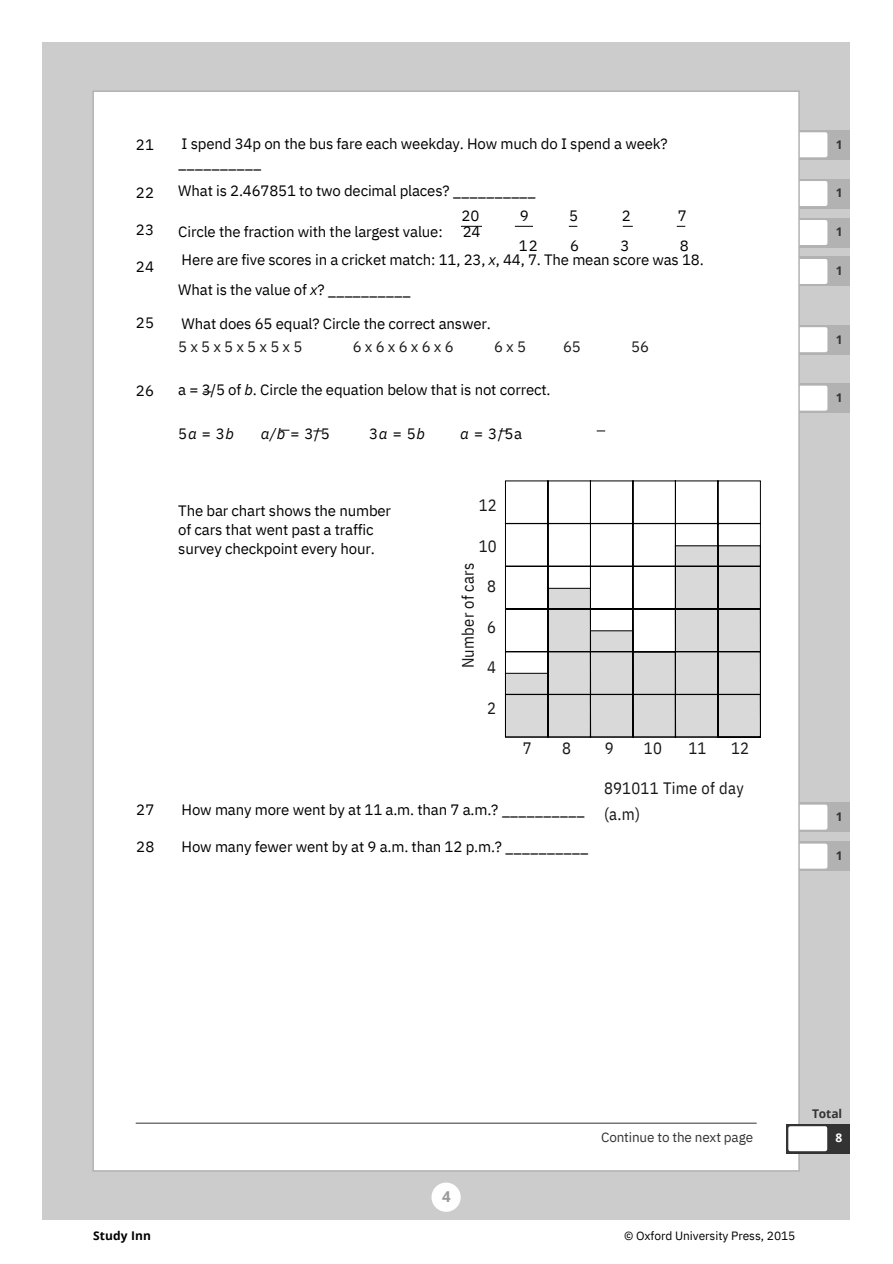
<style>
.page{position:relative;width:893px;height:1264px;background:#fff}
.page>*{position:absolute;margin:0;border:0;box-sizing:border-box;transform-origin:0 0}
.t1{font:16.5px/25.8px "IBM Plex Sans Cond";letter-spacing:.015em;color:#171615}
.t2{font:15px/19px "IBM Plex Sans";letter-spacing:-.01em;color:#000}
.t3{font:15px "IBM Plex Sans";letter-spacing:.215em;color:#191919}
.t4{font:700 15px "Open Sans";color:#999}
.t5{font:13.5px "IBM Plex Sans";letter-spacing:-.01em;color:#333}
.t6{font:12px "IBM Plex Sans";letter-spacing:-.005em;color:#000}
.t7{font:700 12px "Open Sans";letter-spacing:-.005em;color:#333}
.t8{font:700 12px "Open Sans";letter-spacing:.01em;color:#000}
.t9{font:700 12px "Open Sans";color:#fff}
.s1{font-style:italic}
</style>
<div class="page">
<div style="left:42px;top:42px;width:807px;height:1177px;background:#ccc"></div>
<div style="left:784px;top:841px;width:65px;height:29px;background:#b2b2b2"></div>
<svg style="left:799px;top:843px;width:28px;height:25px"></svg>
<div style="left:784px;top:130px;width:65px;height:29px;background:#b2b2b2"></div>
<svg style="left:799px;top:132px;width:28px;height:25px"></svg>
<div style="left:784px;top:179px;width:65px;height:29px;background:#b2b2b2"></div>
<svg style="left:799px;top:181px;width:28px;height:25px"></svg>
<div style="left:784px;top:218px;width:65px;height:29px;background:#b2b2b2"></div>
<svg style="left:799px;top:220px;width:28px;height:25px"></svg>
<div style="left:784px;top:257px;width:65px;height:29px;background:#b2b2b2"></div>
<svg style="left:799px;top:259px;width:28px;height:25px"></svg>
<div style="left:784px;top:325px;width:65px;height:29px;background:#b2b2b2"></div>
<svg style="left:799px;top:327px;width:28px;height:25px"></svg>
<div style="left:784px;top:802px;width:65px;height:29px;background:#b2b2b2"></div>
<svg style="left:799px;top:804px;width:28px;height:25px"></svg>
<div style="left:784px;top:383px;width:65px;height:30px;background:#b2b2b2"></div>
<svg style="left:799px;top:385px;width:28px;height:25px"></svg>
<div style="left:93px;top:91px;width:706px;height:1079px;background:#fff"></div>
<div style="left:431px;top:1182px;width:29px;height:29px;background:#fff;border-radius:50%"></div>
<svg style="left:461px;top:226px;width:21px;height:1px"></svg>
<svg style="left:515px;top:226px;width:18px;height:1px"></svg>
<svg style="left:504px;top:480px;width:257px;height:257px"></svg>
<hr style="left:136px;top:1122px;width:620px;height:1px;background:#333">
<div style="left:786px;top:1124px;width:63px;height:29px;background:#333"></div>
<div style="left:788px;top:1126px;width:39px;height:25px;background:#fff;border-radius:2px"></div>
<p class="t2" style="left:136px;top:134px;width:20px">21</p>
<p class="t2" style="left:136px;top:183px;width:20px">22</p>
<p class="t2" style="left:136px;top:220px;width:20px">23</p>
<p class="t2" style="left:136px;top:257px;width:20px">24</p>
<p class="t2" style="left:136px;top:313px;width:20px">25</p>
<p class="t2" style="left:136px;top:381px;width:20px">26</p>
<p class="t2" style="left:136px;top:799px;width:20px">27</p>
<p class="t2" style="left:136px;top:837px;width:20px">28</p>
<p class="t2" style="left:178px;top:134px;width:491px">I spend 34p on the bus fare each weekday. How much do I spend a week? __________</p>
<p class="t2" style="left:461px;top:178px;width:76px;line-height:24.8px;text-indent:-283px">What is 2.467851 to two decimal places? __________<br>20</p>
<p class="t2" style="left:519px;top:206px;width:10px">9</p>
<p class="t2" style="left:569px;top:206px;width:10px">5</p>
<p class="t2" style="left:621px;top:206px;width:10px">2</p>
<p class="t2" style="left:677px;top:206px;width:10px">7</p>
<p class="t2" style="left:178px;top:222px;width:266px">Circle the fraction with the largest value:</p>
<p class="t2" style="left:463px;top:222px;width:19px">24</p>
<p class="t2" style="left:182px;top:239px;width:523px;line-height:13.5px;text-indent:498px">8<br>Here are five scores in a cricket match: 11, 23, <span class="s1">x</span>, 44, 7. The mean score was 18.</p>
<p class="t2" style="left:178px;top:280px;width:234px">What is the value of <span class="s1">x</span>? __________</p>
<p class="t2" style="left:182px;top:314px;width:311px">What does 65 equal? Circle the correct answer.</p>
<p class="t3" style="left:178px;top:336px;width:125px">5x5x5x5x5x5</p>
<p class="t3" style="left:353px;top:336px;width:102px">6x6x6x6x6</p>
<p class="t3" style="left:494px;top:336px;width:33px">6x5</p>
<p class="t3" style="left:563px;top:336px;width:19px">65</p>
<p class="t3" style="left:631px;top:336px;width:19px">56</p>
<p class="t2" style="left:178px;top:380px;width:374px">a = 3/5 of <span class="s1">b</span>. Circle the equation below that is not correct.</p>
<p class="t2" style="left:178px;top:424px;width:57px">5<span class="s1">a</span> = 3<span class="s1">b</span></p>
<p class="t2" style="left:261px;top:424px;width:70px"><span class="s1">a/b</span> = 3/5</p>
<p class="t2" style="left:369px;top:424px;width:57px">3<span class="s1">a</span> = 5<span class="s1">b</span></p>
<p class="t2" style="left:460px;top:424px;width:63px"><span class="s1">a</span> = 3/5a</p>
<p class="t2" style="left:519px;top:236px;width:20px">12</p>
<p class="t2" style="left:570px;top:236px;width:10px">6</p>
<p class="t2" style="left:620px;top:236px;width:10px">3</p>
<p class="t2" style="left:178px;top:500px;width:214px">The bar chart shows the number of cars that went past a traffic survey checkpoint every hour.</p>
<p class="t1" style="left:478px;top:492px;width:20px">12</p>
<p class="t1" style="left:478px;top:533px;width:20px">10</p>
<p class="t1" style="left:487px;top:573px;width:10px">8</p>
<p class="t1" style="left:487px;top:613px;width:10px">6</p>
<p class="t1" style="left:487px;top:654px;width:10px">4</p>
<p class="t1" style="left:487px;top:694px;width:10px">2</p>
<p class="t1" style="left:455px;top:668px;width:107px;rotate:-90deg">Number of cars</p>
<p class="t1" style="left:523px;top:734px;width:10px">7</p>
<p class="t1" style="left:562px;top:735px;width:10px">8</p>
<p class="t1" style="left:604px;top:735px;width:10px">9</p>
<p class="t1" style="left:643px;top:735px;width:20px">10</p>
<p class="t1" style="left:688px;top:735px;width:20px">11</p>
<p class="t1" style="left:731px;top:734px;width:20px">12</p>
<p class="t2" style="left:182px;top:799px;width:404px">How many more went by at 11 a.m. than 7 a.m.? __________</p>
<p class="t2" style="left:182px;top:837px;width:408px">How many fewer went by at 9 a.m. than 12 p.m.? __________</p>
<p class="t1" style="left:604px;top:774px;width:141px">891011 Time of day (a.m)</p>
<p class="t7" style="left:835px;top:136px;width:8px">1</p>
<p class="t7" style="left:835px;top:184px;width:8px">1</p>
<p class="t7" style="left:835px;top:223px;width:8px">1</p>
<p class="t7" style="left:835px;top:262px;width:8px">1</p>
<p class="t7" style="left:835px;top:331px;width:8px">1</p>
<p class="t7" style="left:835px;top:389px;width:8px">1</p>
<p class="t7" style="left:835px;top:808px;width:8px">1</p>
<p class="t7" style="left:835px;top:847px;width:8px">1</p>
<p class="t8" style="left:93px;top:1226px;width:59px">Study Inn</p>
<p class="t4" style="left:442px;top:1186px;width:10px">4</p>
<p class="t5" style="left:601px;top:1127px;width:153px">Continue to the next page</p>
<p class="t7" style="left:812px;top:1105px;width:32px">Total</p>
<p class="t9" style="left:835px;top:1128px;width:8px">8</p>
<p class="t6" style="left:624px;top:1227px;width:173px">© Oxford University Press, 2015</p>
</div>
